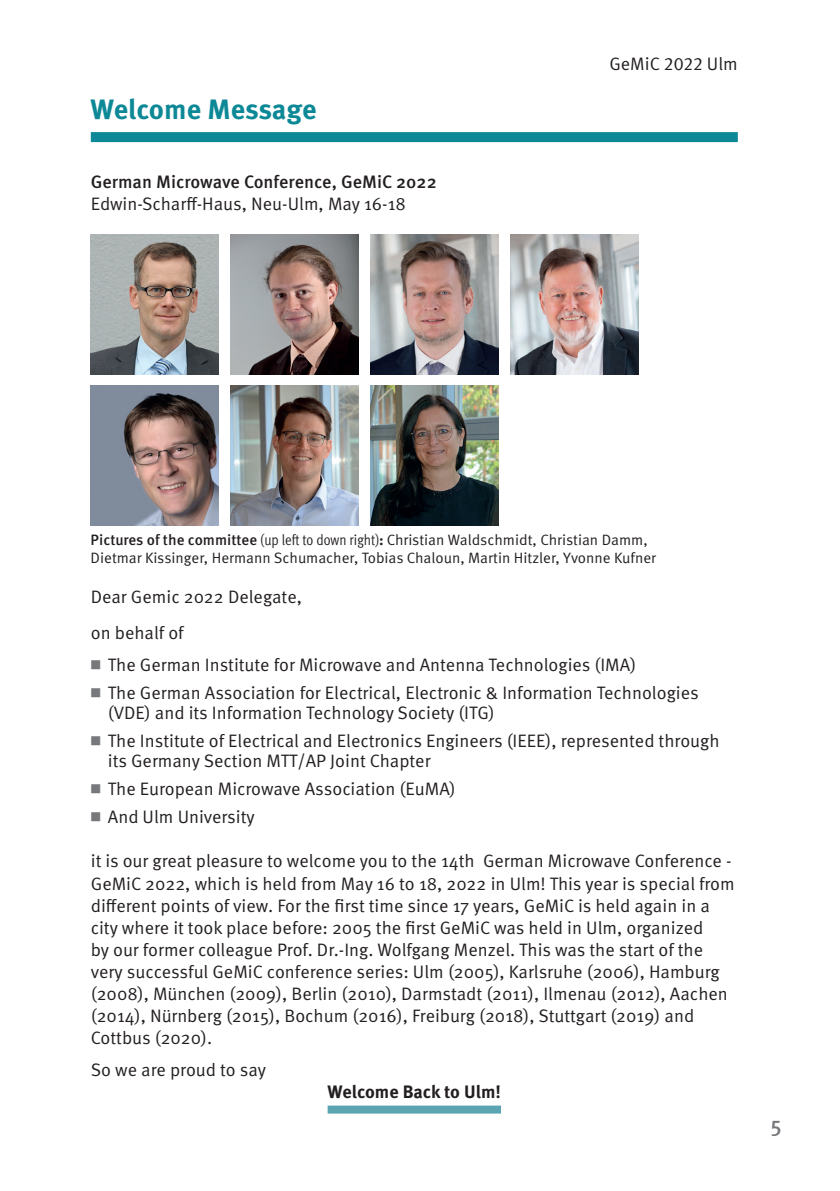
<style>
.page{position:relative;width:840px;height:1191px;background:#fff}
.page>*{position:absolute;margin:0;border:0;box-sizing:border-box;transform-origin:0 0}
.t1{font:700 28px "Meta OT";letter-spacing:-.005em;color:#0c8896}
.t2{font:500 22px "Meta OT";color:#76787b}
.t3{font:18px/22px "Meta OT Norm";color:#231f20}
.t4{font:500 18px "Meta OT";color:#231f20}
.t5{font:700 18px "Meta OT";color:#231f20}
.t6{font:15px/18px "Meta OT Norm";color:#231f20}
.s1{font-family:"Meta OT";font-weight:500}
.s2{font-family:"Meta OT Cond Norm"}
.s3{font-family:"Meta OT";font-weight:700}
.s4{font-size:12px;color:#76787b}
</style>
<div class="page">
<div style="left:327px;top:1105px;width:173px;height:8px;background:#5ba4b2"></div>
<div style="left:91px;top:132px;width:646px;height:10px;background:#0c8896"></div>
<img style="left:91px;top:234px;width:128px;height:140px">
<img style="left:230px;top:234px;width:128px;height:140px">
<img style="left:370px;top:234px;width:128px;height:140px">
<img style="left:510px;top:234px;width:128px;height:140px">
<img style="left:91px;top:385px;width:128px;height:140px">
<img style="left:230px;top:385px;width:128px;height:140px">
<img style="left:370px;top:385px;width:128px;height:140px">
<h1 class="t1" style="left:91px;top:92px;width:227px">Welcome Message</h1>
<p class="t4" style="left:91px;top:170px;width:347px">German Microwave Conference, GeMiC 2022</p>
<p class="t3" style="left:91px;top:193px;width:316px">Edwin-Scharff-Haus, Neu-Ulm, May 16-18</p>
<p class="t3" style="left:609px;top:53px;width:130px">GeMiC 2022 Ulm</p>
<p class="t6" style="left:91px;top:530px;width:566px"><span class="s1">Pictures of the committee</span> <span class="s2">(up left to down right)</span><span class="s3">:</span> Christian Waldschmidt, Christian Damm,<br>Dietmar Kissinger, Hermann Schumacher, Tobias Chaloun, Martin Hitzler, Yvonne Kufner</p>
<p class="t3" style="left:91px;top:579px;width:212px;line-height:36px">Dear Gemic 2022 Delegate, on behalf of</p>
<p class="t3" style="left:91px;top:654px;width:546px"><span class="s4">■</span> The German Institute for Microwave and Antenna Technologies (IMA)</p>
<p class="t3" style="left:108px;top:683px;width:592px;line-height:20px;text-indent:-17px"><span class="s4">■</span> The German Association for Electrical, Electronic &amp; Information Technologies (VDE) and its Information Technology Society (ITG)</p>
<p class="t3" style="left:108px;top:731px;width:613px;line-height:20px;text-indent:-17px"><span class="s4">■</span> The Institute of Electrical and Electronics Engineers (IEEE), represented through its Germany Section MTT/AP Joint Chapter</p>
<p class="t3" style="left:91px;top:778px;width:366px"><span class="s4">■</span> The European Microwave Association (EuMA)</p>
<p class="t3" style="left:91px;top:806px;width:165px"><span class="s4">■</span> And Ulm University</p>
<p class="t3" style="left:91px;top:850px;width:645px">it is our great pleasure to welcome you to the 14th German Microwave Conference - GeMiC 2022, which is held from May 16 to 18, 2022 in Ulm! This year is special from different points of view. For the first time since 17 years, GeMiC is held again in a city where it took place before: 2005 the first GeMiC was held in Ulm, organized<br>by our former colleague Prof. Dr.-Ing. Wolfgang Menzel. This was the start of the very successful GeMiC conference series: Ulm (2005), Karlsruhe (2006), Hamburg (2008), München (2009), Berlin (2010), Darmstadt (2011), Ilmenau (2012), Aachen (2014), Nürnberg (2015), Bochum (2016), Freiburg (2018), Stuttgart (2019) and Cottbus (2020).</p>
<p class="t3" style="left:91px;top:1058px;width:177px">So we are proud to say</p>
<p class="t5" style="left:327px;top:1079px;width:175px">Welcome Back to Ulm!</p>
<p class="t2" style="left:770px;top:1110px;width:13px">5</p>
</div>
